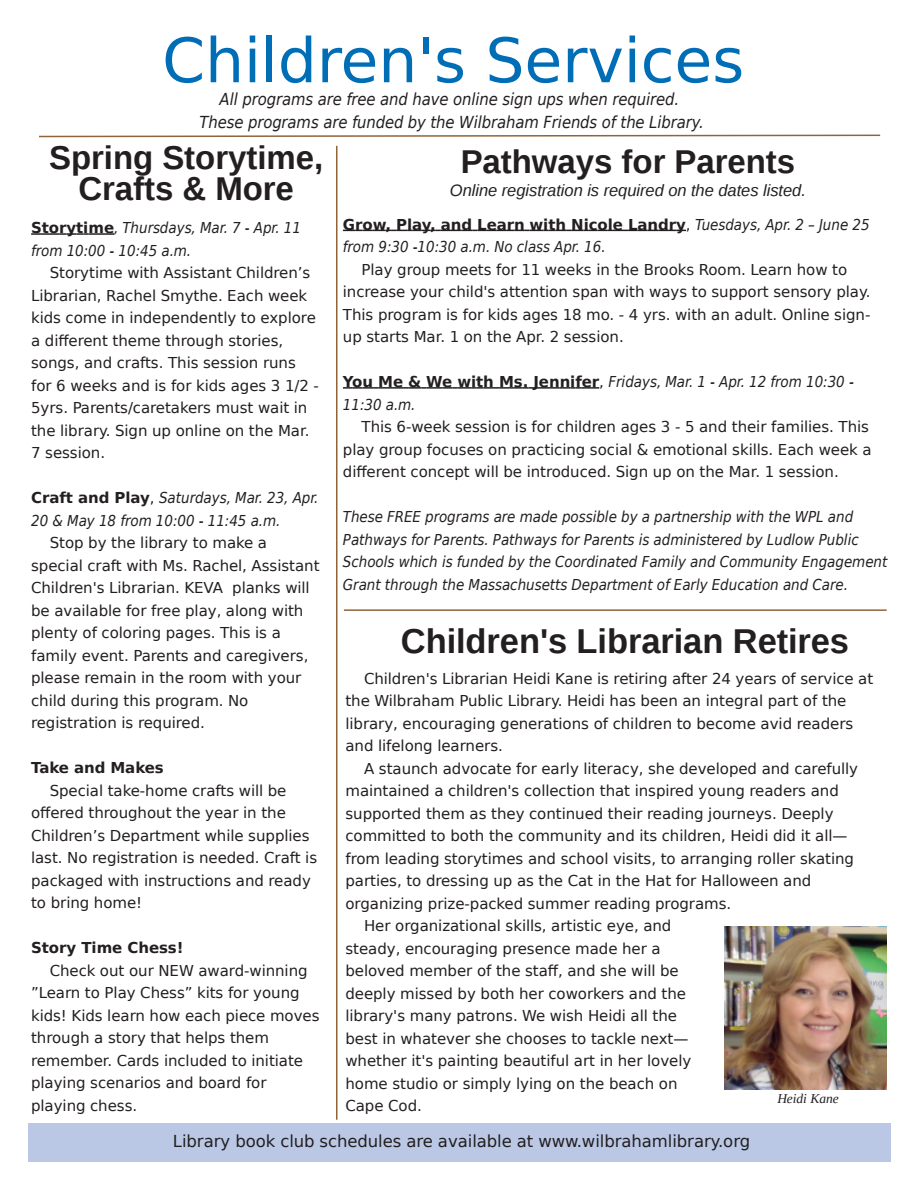
<style>
.page{position:relative;width:918px;height:1188px;background:#fff}
.page>*{position:absolute;margin:0;border:0;box-sizing:border-box;transform-origin:0 0}
.t1{font:61.5px "DejaVu Sans";color:#006db7}
.t2{font:700 34.5px "Liberation Sans";letter-spacing:-.005em;color:#231f20}
.t3{font:700 33px/30.9px "Liberation Sans";color:#231f20;text-align:center}
.t4{font:italic 16.5px/22.5px "DejaVu Sans Condensed";letter-spacing:-.005em;color:#231f20;text-align:center}
.t5{font:16.5px "DejaVu Sans";letter-spacing:-.005em;color:#231f20}
.t6{font:italic 16.5px "Liberation Sans";letter-spacing:-.005em;color:#231f20}
.t7{font:15px/22.5px "DejaVu Sans";letter-spacing:-.005em;color:#231f20}
.t8{font:italic 15px/22.5px "DejaVu Sans Condensed";color:#231f20}
.t9{font:700 15px "DejaVu Sans";letter-spacing:-.005em;color:#231f20}
.t10{font:italic 13.5px "Liberation Serif";color:#231f20}
.s1{font-family:"DejaVu Sans";font-weight:700;font-style:normal}
.s2{font-family:"DejaVu Sans";font-style:normal}
.s3{font-weight:400}
.s4{font-family:"DejaVu Sans Condensed";font-weight:400;font-style:italic}
</style>
<div class="page">
<div style="left:28px;top:1123px;width:863px;height:39px;background:#bac8e6"></div>
<svg style="left:39px;top:134px;width:842px;height:4px"></svg>
<hr style="left:344px;top:609px;width:543px;height:2px;background:#906339">
<svg style="left:31px;top:233px;width:83px;height:2px"></svg>
<svg style="left:343px;top:230px;width:343px;height:1px"></svg>
<svg style="left:343px;top:387px;width:256px;height:2px"></svg>
<hr style="left:336px;top:146px;width:2px;height:974px;background:#906339">
<img style="left:724px;top:926px;width:162px;height:164px">
<h1 class="t1" style="left:162px;top:25px;width:584px">Children's Services</h1>
<p class="t4" style="left:199px;top:88px;width:506px">All programs are free and have online sign ups when required.<br>These programs are funded by the Wilbraham Friends of the Library.</p>
<h3 class="t3" style="left:49px;top:142px;width:276px">Spring Storytime,<br>Crafts &amp; More</h3>
<h3 class="t3" style="left:461px;top:146px;width:336px">Pathways for Parents</h3>
<p class="t6" style="left:450px;top:181px;width:358px">Online registration is required on the dates listed.</p>
<p class="t8" style="left:31px;top:217px;width:271px"><span class="s1">Storytime</span>, Thursdays, Mar. 7 - Apr. 11 from 10:00 - 10:45 a.m.</p>
<p class="t7" style="left:31px;top:262px;width:289px;text-indent:19px">Storytime with Assistant Children’s Librarian, Rachel Smythe. Each week kids come in independently to explore a different theme through stories, songs, and crafts. This session runs for 6 weeks and is for kids ages 3 1/2 - 5yrs. Parents/caretakers must wait in the library. Sign up online on the Mar.<br>7 session.</p>
<p class="t8" style="left:31px;top:487px;width:289px"><span class="s1">Craft and Play</span><span class="s2">,</span> Saturdays, Mar. 23, Apr.<br>20 &amp; May 18 from 10:00 - 11:45 a.m.</p>
<p class="t7" style="left:31px;top:532px;width:290px;text-indent:19px">Stop by the library to make a special craft with Ms. Rachel, Assistant Children's Librarian. KEVA planks will be available for free play, along with plenty of coloring pages. This is a family event. Parents and caregivers, please remain in the room with your child during this program. No registration is required.</p>
<p class="t9" style="left:31px;top:759px;width:134px">Take and Makes</p>
<p class="t7" style="left:31px;top:779px;width:288px;text-indent:19px">Special take-home crafts will be offered throughout the year in the Children’s Department while supplies last. No registration is needed. Craft is packaged with instructions and ready to bring home!</p>
<p class="t9" style="left:31px;top:939px;width:154px">Story Time Chess!</p>
<p class="t7" style="left:31px;top:959px;width:290px;text-indent:19px">Check out our NEW award-winning ”Learn to Play Chess” kits for young kids! Kids learn how each piece moves through a story that helps them remember. Cards included to initiate playing scenarios and board for playing chess.</p>
<p class="t9" style="left:343px;top:216px;width:528px">Grow, Play, and Learn with Nicole Landry<span class="s3">,</span> <span class="s4">Tuesdays, Apr. 2 – June 25</span></p>
<p class="t8" style="left:343px;top:236px;width:264px">from 9:30 -10:30 a.m. No class Apr. 16.</p>
<p class="t7" style="left:343px;top:258px;width:529px;text-indent:19px">Play group meets for 11 weeks in the Brooks Room. Learn how to increase your child's attention span with ways to support sensory play.<br>This program is for kids ages 18 mo. - 4 yrs. with an adult. Online sign&shy;up starts Mar. 1 on the Apr. 2 session.</p>
<p class="t8" style="left:343px;top:371px;width:512px"><span class="s1">You Me &amp; We with Ms. Jennifer</span><span class="s2">,</span> Fridays, Mar. 1 - Apr. 12 from 10:30 -<br>11:30 a.m.</p>
<p class="t7" style="left:343px;top:416px;width:530px;text-indent:19px">This 6-week session is for children ages 3 - 5 and their families. This play group focuses on practicing social &amp; emotional skills. Each week a different concept will be introduced. Sign up on the Mar. 1 session.</p>
<p class="t8" style="left:343px;top:506px;width:546px">These FREE programs are made possible by a partnership with the WPL and Pathways for Parents. Pathways for Parents is administered by Ludlow Public Schools which is funded by the Coordinated Family and Community Engagement Grant through the Massachusetts Department of Early Education and Care.</p>
<h2 class="t2" style="left:401px;top:622px;width:450px">Children's Librarian Retires</h2>
<p class="t7" style="left:345px;top:667px;width:529px;text-indent:19px">Children's Librarian Heidi Kane is retiring after 24 years of service at the Wilbraham Public Library. Heidi has been an integral part of the library, encouraging generations of children to become avid readers and lifelong learners.</p>
<p class="t7" style="left:364px;top:757px;width:496px">A staunch advocate for early literacy, she developed and carefully</p>
<p class="t7" style="left:345px;top:780px;width:495px">maintained a children's collection that inspired young readers and</p>
<p class="t7" style="left:345px;top:802px;width:490px">supported them as they continued their reading journeys. Deeply</p>
<p class="t7" style="left:345px;top:825px;width:504px">committed to both the community and its children, Heidi did it all—</p>
<p class="t7" style="left:345px;top:847px;width:510px">from leading storytimes and school visits, to arranging roller skating</p>
<p class="t7" style="left:345px;top:870px;width:467px">parties, to dressing up as the Cat in the Hat for Halloween and</p>
<p class="t7" style="left:345px;top:892px;width:387px">organizing prize-packed summer reading programs.</p>
<p class="t7" style="left:364px;top:915px;width:309px">Her organizational skills, artistic eye, and</p>
<p class="t7" style="left:345px;top:937px;width:317px">steady, encouraging presence made her a</p>
<p class="t7" style="left:345px;top:960px;width:335px">beloved member of the staff, and she will be</p>
<p class="t7" style="left:345px;top:982px;width:342px">deeply missed by both her coworkers and the</p>
<p class="t7" style="left:345px;top:1005px;width:333px">library's many patrons. We wish Heidi all the</p>
<p class="t7" style="left:345px;top:1027px;width:345px">best in whatever she chooses to tackle next—</p>
<p class="t7" style="left:345px;top:1050px;width:347px">whether it's painting beautiful art in her lovely</p>
<p class="t7" style="left:345px;top:1072px;width:334px">home studio or simply lying on the beach on</p>
<p class="t7" style="left:345px;top:1095px;width:78px">Cape Cod.</p>
<p class="t10" style="left:777px;top:1091px;width:63px">Heidi Kane</p>
<p class="t5" style="left:173px;top:1131px;width:579px">Library book club schedules are available at www.wilbrahamlibrary.org</p>
</div>
